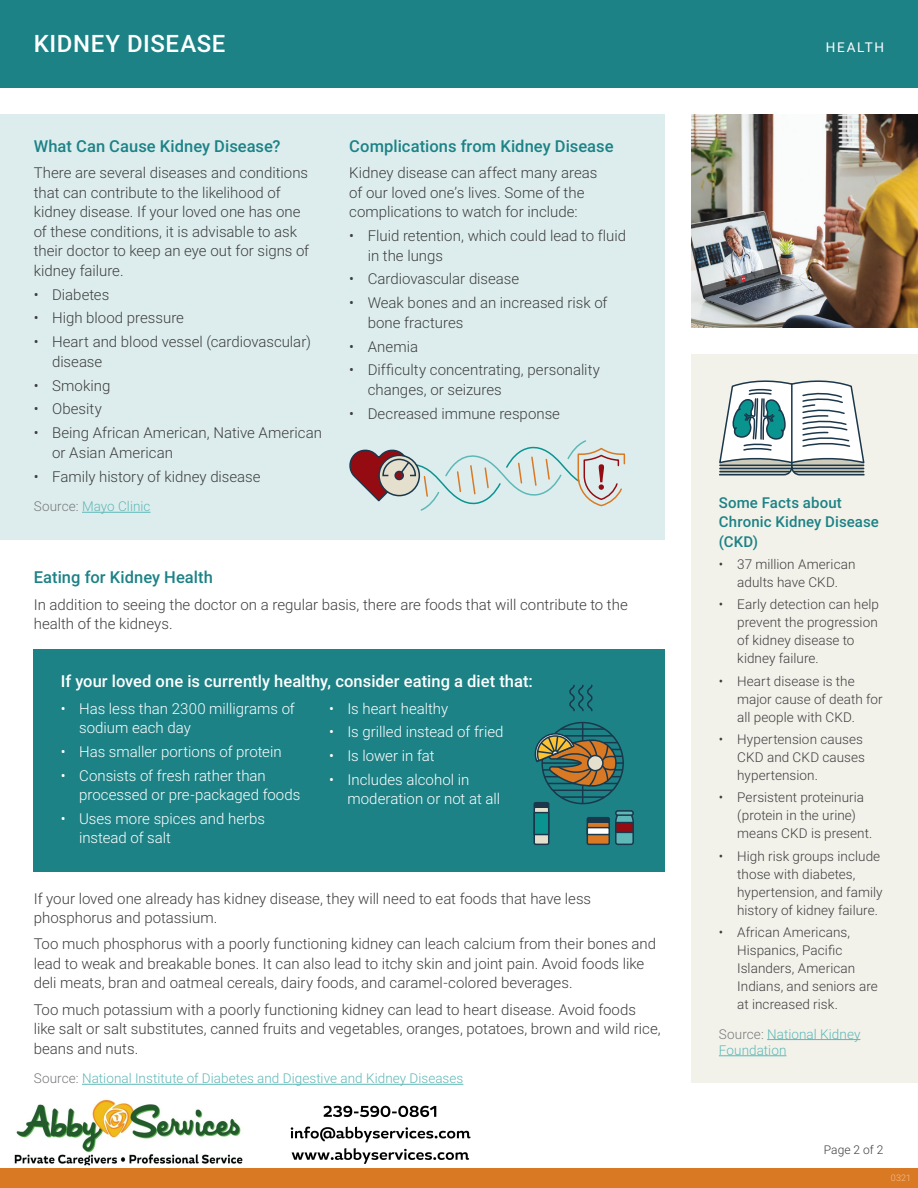
<style>
.page{position:relative;width:918px;height:1188px;background:#fff}
.page>*{position:absolute;margin:0;border:0;box-sizing:border-box;transform-origin:0 0}
.t1{font:500 24px "Roboto";letter-spacing:.025em;color:#fff}
.t2{font:500 16.5px "Roboto";letter-spacing:.005em;color:#1c8286}
.t3{font:500 16.5px "Roboto";letter-spacing:.005em;color:#fff}
.t4{font:300 15px/19.5px "Roboto";color:#3e3e3f}
.t5{font:300 15px/19.5px "Roboto";color:#fff}
.t6{font:500 15px/19.5px "Roboto";letter-spacing:.01em;color:#1c8286}
.t7{font:300 13.5px/18px "Roboto";letter-spacing:.005em;color:#3e3e3f}
.t8{font:300 13.5px/16.2px "Roboto";letter-spacing:.005em;color:#5eb8b7}
.t9{font:13.5px "Roboto";letter-spacing:.12em;color:#fff}
.t10{font:300 12px "Roboto";color:#3e3e3f}
.t11{font:300 9px "Roboto";color:#f1c399}
.s1{color:#76787b}
</style>
<div class="page">
<div style="left:0;top:1168px;width:918px;height:20px;background:#da7923"></div>
<div style="left:0;top:0;width:918px;height:87px;background:#1c8286"></div>
<hr style="left:82px;top:1084px;width:381px;height:1px;background:#5eb8b7">
<div style="left:0;top:114px;width:665px;height:426px;background:#ddeded"></div>
<hr style="left:82px;top:512px;width:69px;height:1px;background:#5eb8b7">
<img style="left:692px;top:114px;width:226px;height:213px">
<div style="left:692px;top:354px;width:226px;height:729px;background:#f3f2ea"></div>
<hr style="left:767px;top:1039px;width:93px;height:1px;background:#5eb8b7">
<hr style="left:719px;top:1055px;width:67px;height:1px;background:#5eb8b7">
<svg style="left:719px;top:380px;width:146px;height:96px;background:#bac8ca"></svg>
<svg style="left:349px;top:440px;width:276px;height:71px"></svg>
<div style="left:395px;top:471px;width:8px;height:9px;background:#940c12;border-radius:50%"></div>
<div style="left:394px;top:471px;width:10px;height:9px;border:2px solid #1a374b;border-radius:50%"></div>
<div style="left:34px;top:649px;width:631px;height:223px;background:#1c8286"></div>
<hr style="left:582px;top:723px;width:1px;height:81px;background:#1a374b">
<hr style="left:542px;top:762px;width:81px;height:2px;background:#1a374b">
<hr style="left:542px;top:756px;width:81px;height:1px;background:#1a374b">
<hr style="left:542px;top:749px;width:81px;height:1px;background:#1a374b">
<hr style="left:542px;top:742px;width:81px;height:1px;background:#1a374b">
<hr style="left:542px;top:735px;width:81px;height:2px;background:#1a374b">
<hr style="left:542px;top:728px;width:81px;height:2px;background:#1a374b">
<hr style="left:542px;top:769px;width:81px;height:2px;background:#1a374b">
<hr style="left:542px;top:776px;width:81px;height:1px;background:#1a374b">
<hr style="left:542px;top:783px;width:81px;height:1px;background:#1a374b">
<hr style="left:542px;top:790px;width:81px;height:1px;background:#1a374b">
<hr style="left:542px;top:796px;width:81px;height:2px;background:#1a374b">
<div style="left:541px;top:722px;width:83px;height:82px;border:2px solid #1a374b;border-radius:50%"></div>
<svg style="left:586px;top:810px;width:48px;height:35px"></svg>
<div style="left:587px;top:828px;width:22px;height:7px;background:#fff"></div>
<div style="left:587px;top:827px;width:23px;height:8px;border:2px solid #1a374b"></div>
<svg style="left:534px;top:807px;width:15px;height:37px"></svg>
<div style="left:534px;top:806px;width:15px;height:39px;border:2px solid #1a374b;border-radius:2px"></div>
<svg style="left:534px;top:802px;width:16px;height:7px"></svg>
<div style="left:534px;top:813px;width:15px;height:22px;background:#0a9490"></div>
<div style="left:534px;top:812px;width:15px;height:23px;border:2px solid #1a374b"></div>
<svg style="left:569px;top:685px;width:24px;height:27px"></svg>
<svg style="left:534px;top:731px;width:83px;height:57px"></svg>
<img style="left:14px;top:1099px;width:457px;height:67px">
<p class="t1" style="left:34px;top:26px;width:193px">KIDNEY DISEASE</p>
<p class="t9" style="left:826px;top:38px;width:60px">HEALTH</p>
<p class="t2" style="left:34px;top:135px;width:248px">What Can Cause Kidney Disease?</p>
<p class="t4" style="left:34px;top:163px;width:277px">There are several diseases and conditions that can contribute to the likelihood of kidney disease. If your loved one has one of these conditions, it is advisable to ask their doctor to keep an eye out for signs of kidney failure.</p>
<p class="t4" style="left:34px;top:284px;width:77px">• Diabetes</p>
<p class="t4" style="left:34px;top:308px;width:152px">• High blood pressure</p>
<p class="t4" style="left:52px;top:332px;width:260px;text-indent:-18px">• Heart and blood vessel (cardiovascular) disease</p>
<p class="t4" style="left:34px;top:375px;width:78px">• Smoking</p>
<p class="t4" style="left:34px;top:399px;width:70px">• Obesity</p>
<p class="t4" style="left:52px;top:423px;width:271px;text-indent:-18px">• Being African American, Native American or Asian American</p>
<p class="t4" style="left:34px;top:466px;width:228px">• Family history of kidney disease</p>
<p class="t2" style="left:349px;top:135px;width:266px">Complications from Kidney Disease</p>
<p class="t4" style="left:349px;top:163px;width:249px">Kidney disease can affect many areas of our loved one’s lives. Some of the complications to watch for include:</p>
<p class="t4" style="left:368px;top:226px;width:260px;text-indent:-18px">• Fluid retention, which could lead to fluid in the lungs</p>
<p class="t4" style="left:349px;top:269px;width:171px">• Cardiovascular disease</p>
<p class="t4" style="left:368px;top:293px;width:241px;text-indent:-18px">• Weak bones and an increased risk of bone fractures</p>
<p class="t4" style="left:349px;top:336px;width:70px">• Anemia</p>
<p class="t4" style="left:368px;top:360px;width:234px;text-indent:-18px">• Difficulty concentrating, personality changes, or seizures</p>
<p class="t4" style="left:349px;top:403px;width:212px">• Decreased immune response</p>
<p class="t8" style="left:34px;top:498px;width:118px"><span class="s1">Source:</span> Mayo Clinic</p>
<p class="t6" style="left:719px;top:492px;width:162px">Some Facts about<br>Chronic Kidney Disease (CKD)</p>
<p class="t7" style="left:719px;top:555px;width:138px;text-align:center">• 37 million American adults have CKD.</p>
<p class="t7" style="left:737px;top:595px;width:143px;text-indent:-18px">• Early detection can help prevent the progression of kidney disease to kidney failure.</p>
<p class="t7" style="left:737px;top:671px;width:147px;text-indent:-18px">• Heart disease is the major cause of death for all people with CKD.</p>
<p class="t7" style="left:737px;top:730px;width:129px;text-indent:-18px">• Hypertension causes<br>CKD and CKD causes hypertension.</p>
<p class="t7" style="left:737px;top:788px;width:137px;text-indent:-18px">• Persistent proteinuria (protein in the urine) means CKD is present.</p>
<p class="t7" style="left:737px;top:846px;width:147px;text-indent:-18px">• High risk groups include those with diabetes, hypertension, and family history of kidney failure.</p>
<p class="t7" style="left:737px;top:923px;width:142px;text-indent:-18px">• African Americans,<br>Hispanics, Pacific<br>Islanders, American<br>Indians, and seniors are at increased risk.</p>
<p class="t8" style="left:719px;top:1025px;width:143px"><span class="s1">Source:</span> National Kidney<br>Foundation</p>
<p class="t2" style="left:34px;top:566px;width:181px">Eating for Kidney Health</p>
<p class="t4" style="left:34px;top:594px;width:596px">In addition to seeing the doctor on a regular basis, there are foods that will contribute to the health of the kidneys.</p>
<p class="t3" style="left:61px;top:670px;width:474px">If your loved one is currently healthy, consider eating a diet that:</p>
<p class="t5" style="left:79px;top:698px;width:217px;text-indent:-18px">• Has less than 2300 milligrams of sodium each day</p>
<p class="t5" style="left:61px;top:741px;width:222px">• Has smaller portions of protein</p>
<p class="t5" style="left:79px;top:765px;width:223px;text-indent:-18px">• Consists of fresh rather than processed or pre-packaged foods</p>
<p class="t5" style="left:79px;top:808px;width:188px;text-indent:-18px">• Uses more spices and herbs instead of salt</p>
<p class="t5" style="left:329px;top:698px;width:121px">• Is heart healthy</p>
<p class="t5" style="left:329px;top:722px;width:176px">• Is grilled instead of fried</p>
<p class="t5" style="left:329px;top:746px;width:107px">• Is lower in fat</p>
<p class="t5" style="left:347px;top:769px;width:154px;text-indent:-18px">• Includes alcohol in moderation or not at all</p>
<p class="t4" style="left:34px;top:888px;width:559px">If your loved one already has kidney disease, they will need to eat foods that have less phosphorus and potassium.</p>
<p class="t4" style="left:34px;top:934px;width:624px">Too much phosphorus with a poorly functioning kidney can leach calcium from their bones and lead to weak and breakable bones. It can also lead to itchy skin and joint pain. Avoid foods like deli meats, bran and oatmeal cereals, dairy foods, and caramel-colored beverages.</p>
<p class="t4" style="left:34px;top:999px;width:629px">Too much potassium with a poorly functioning kidney can lead to heart disease. Avoid foods like salt or salt substitutes, canned fruits and vegetables, oranges, potatoes, brown and wild rice, beans and nuts.</p>
<p class="t8" style="left:34px;top:1070px;width:431px"><span class="s1">Source:</span> National Institute of Diabetes and Digestive and Kidney Diseases</p>
<p class="t10" style="left:824px;top:1142px;width:61px">Page 2 of 2</p>
<p class="t11" style="left:891px;top:1172px;width:22px">0321</p>
</div>
